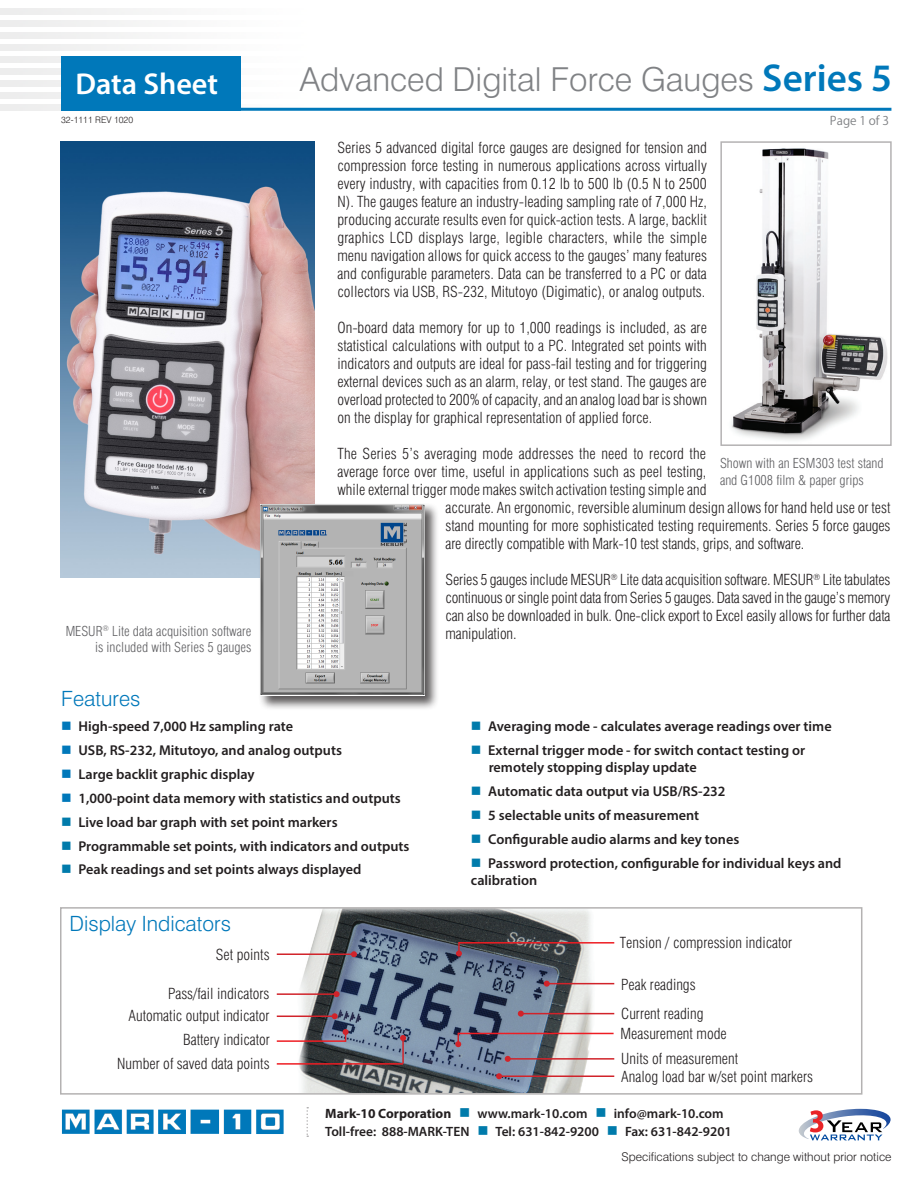
<style>
.page{position:relative;width:918px;height:1188px;background:#fff}
.page>*{position:absolute;margin:0;border:0;box-sizing:border-box;transform-origin:0 0}
.t1{font:300 33px "Swiss 721 BT";color:#808285}
.t2{font:600 30.3px "Myriad Pro";color:#fff}
.t3{font:300 21px "Swiss 721 BT";color:#0078ba}
.t4{font:300 condensed 15px/18px "Swiss 721 BT";color:#231f20;text-align:justify}
.t5{font:600 14.25px/17.1px "Myriad Pro";color:#231f20}
.t6{font:300 condensed 13.5px "Swiss 721 BT";color:#5f5f62}
.t7{font:600 13.5px/18px "Myriad Pro";color:#231f20}
.t8{font:300 12px "Swiss 721 BT";color:#231f20}
.t9{font:12px "Koz Go Pro";color:#808285}
.t10{font:300 9px "Swiss 721 BT";color:#231f20}
.s1{font-family:"Myriad Pro";font-weight:600;font-size:39px;color:#0078ba}
.s2{color:#0078ba}
.s3{color:#007bab}
.s4{font-weight:700}
</style>
<div class="page">
<img style="left:0;top:56px;width:241px;height:7px">
<img style="left:0;top:68px;width:241px;height:7px">
<img style="left:0;top:80px;width:241px;height:7px">
<img style="left:0;top:92px;width:241px;height:7px">
<img style="left:0;top:104px;width:311px;height:7px">
<hr style="left:61px;top:108px;width:830px;height:3px;background:#0078ba">
<div style="left:61px;top:56px;width:179px;height:55px;background:#0078ba"></div>
<svg style="left:306px;top:1107px;width:2px;height:30px"></svg>
<svg style="left:799px;top:1109px;width:92px;height:31px"></svg>
<img style="left:62px;top:1110px;width:222px;height:24px">
<img style="left:290px;top:910px;width:311px;height:182px">
<hr style="left:277px;top:1016px;width:58px;height:1px;background:#d1232a">
<svg style="left:332px;top:1013px;width:6px;height:6px"></svg>
<hr style="left:277px;top:993px;width:60px;height:2px;background:#d1232a">
<svg style="left:334px;top:991px;width:6px;height:6px"></svg>
<svg style="left:455px;top:1033px;width:6px;height:14px"></svg>
<svg style="left:456px;top:942px;width:6px;height:15px"></svg>
<hr style="left:499px;top:1076px;width:115px;height:1px;background:#d1232a">
<svg style="left:496px;top:1073px;width:6px;height:6px"></svg>
<hr style="left:508px;top:1058px;width:106px;height:2px;background:#d1232a">
<svg style="left:505px;top:1056px;width:6px;height:6px"></svg>
<hr style="left:458px;top:1033px;width:156px;height:1px;background:#ee1d23">
<hr style="left:459px;top:942px;width:155px;height:2px;background:#ee1d23">
<hr style="left:521px;top:1013px;width:93px;height:1px;background:#d1232a">
<svg style="left:518px;top:1011px;width:6px;height:6px"></svg>
<hr style="left:547px;top:983px;width:67px;height:1px;background:#d1232a">
<svg style="left:544px;top:981px;width:6px;height:6px"></svg>
<hr style="left:402px;top:1038px;width:2px;height:26px;background:#d1232a">
<svg style="left:400px;top:1035px;width:6px;height:6px"></svg>
<hr style="left:277px;top:1063px;width:126px;height:2px;background:#ee1d23">
<svg style="left:343px;top:1029px;width:6px;height:13px"></svg>
<hr style="left:277px;top:1040px;width:69px;height:2px;background:#ee1d23">
<hr style="left:277px;top:953px;width:77px;height:2px;background:#d1232a">
<svg style="left:351px;top:951px;width:6px;height:6px"></svg>
<img style="left:61px;top:141px;width:254px;height:436px">
<div style="left:259px;top:503px;width:180px;height:207px;background:#231f20;opacity:.75"></div>
<img style="left:260px;top:504px;width:164px;height:192px">
<img style="left:731px;top:148px;width:157px;height:292px">
<div style="left:720px;top:141px;width:172px;height:305px;border:2px solid #b4b2b3"></div>
<div style="left:60px;top:907px;width:802px;height:188px;border:2px solid #b4b2b2"></div>
<h2 class="t2" style="left:75px;top:64px;width:144px">Data Sheet</h2>
<p class="t10" style="left:61px;top:114px;width:73px">32-1111 REV 1020</p>
<p class="t6" style="left:66px;top:623px;width:187px">MESUR<sup>®</sup> Lite data acquisition software</p>
<p class="t6" style="left:95px;top:639px;width:158px">is included with Series 5 gauges</p>
<p class="t3" style="left:61px;top:686px;width:81px">Features</p>
<p class="t1" style="left:300px;top:60px;width:594px">Advanced Digital Force Gauges <span class="s1">Series 5</span></p>
<p class="t9" style="left:830px;top:113px;width:61px">Page 1 of 3</p>
<p class="t4" style="left:338px;top:139px;width:371px">Series 5 advanced digital force gauges are designed for tension and compression force testing in numerous applications across virtually every industry, with capacities from 0.12 lb to 500 lb (0.5 N to 2500<br>N). The gauges feature an industry-leading sampling rate of 7,000 Hz, producing accurate results even for quick-action tests. A large, backlit graphics LCD displays large, legible characters, while the simple menu navigation allows for quick access to the gauges’ many features and configurable parameters. Data can be transferred to a PC or data collectors via USB, RS-232, Mitutoyo (Digimatic), or analog outputs.</p>
<p class="t4" style="left:338px;top:319px;width:371px">On-board data memory for up to 1,000 readings is included, as are statistical calculations with output to a PC. Integrated set points with indicators and outputs are ideal for pass-fail testing and for triggering external devices such as an alarm, relay, or test stand. The gauges are overload protected to 200% of capacity, and an analog load bar is shown on the display for graphical representation of applied force.</p>
<p class="t4" style="left:338px;top:445px;width:370px">The Series 5’s averaging mode addresses the need to record the</p>
<p class="t4" style="left:338px;top:463px;width:371px">average force over time, useful in applications such as peel testing,</p>
<p class="t4" style="left:338px;top:481px;width:371px">while external trigger mode makes switch activation testing simple and</p>
<p class="t4" style="left:446px;top:499px;width:446px">accurate. An ergonomic, reversible aluminum design allows for hand held use or test</p>
<p class="t4" style="left:446px;top:517px;width:446px">stand mounting for more sophisticated testing requirements. Series 5 force gauges</p>
<p class="t4" style="left:446px;top:535px;width:360px">are directly compatible with Mark-10 test stands, grips, and software.</p>
<p class="t4" style="left:446px;top:571px;width:446px">Series 5 gauges include MESUR<sup>®</sup> Lite data acquisition software. MESUR<sup>®</sup> Lite tabulates continuous or single point data from Series 5 gauges. Data saved in the gauge’s memory can also be downloaded in bulk. One-click export to Excel easily allows for further data manipulation.</p>
<p class="t6" style="left:720px;top:455px;width:165px">Shown with an ESM303 test stand</p>
<p class="t6" style="left:720px;top:472px;width:145px">and G1008 film &amp; paper grips</p>
<p class="t5" style="left:61px;top:718px;width:234px"><span class="s2">■</span> High-speed 7,000 Hz sampling rate</p>
<p class="t5" style="left:61px;top:741px;width:282px"><span class="s2">■</span> USB, RS-232, Mitutoyo, and analog outputs</p>
<p class="t5" style="left:61px;top:765px;width:195px"><span class="s2">■</span> Large backlit graphic display</p>
<p class="t5" style="left:61px;top:789px;width:341px"><span class="s2">■</span> 1,000-point data memory with statistics and outputs</p>
<p class="t5" style="left:61px;top:813px;width:278px"><span class="s3">■</span> Live load bar graph with set point markers</p>
<p class="t5" style="left:61px;top:837px;width:350px"><span class="s3">■</span> Programmable set points, with indicators and outputs</p>
<p class="t5" style="left:61px;top:861px;width:302px"><span class="s3">■</span> Peak readings and set points always displayed</p>
<p class="t3" style="left:70px;top:911px;width:163px">Display Indicators</p>
<p class="t4" style="left:216px;top:946px;width:55px">Set points</p>
<p class="t4" style="left:168px;top:985px;width:103px">Pass/fail indicators</p>
<p class="t4" style="left:128px;top:1006px;width:143px">Automatic output indicator</p>
<p class="t4" style="left:183px;top:1030px;width:88px">Battery indicator</p>
<p class="t4" style="left:117px;top:1055px;width:154px">Number of saved data points</p>
<p class="t5" style="left:471px;top:718px;width:362px"><span class="s3">■</span> Averaging mode - calculates average readings over time</p>
<p class="t5" style="left:489px;top:741px;width:318px;text-indent:-18px"><span class="s3">■</span> External trigger mode - for switch contact testing or remotely stopping display update</p>
<p class="t5" style="left:471px;top:782px;width:256px"><span class="s3">■</span> Automatic data output via USB/RS-232</p>
<p class="t5" style="left:471px;top:806px;width:230px"><span class="s3">■</span> 5 selectable units of measurement</p>
<p class="t5" style="left:471px;top:830px;width:270px"><span class="s3">■</span> Configurable audio alarms and key tones</p>
<p class="t5" style="left:471px;top:854px;width:372px"><span class="s3">■</span> Password protection, configurable for individual keys and calibration</p>
<p class="t4" style="left:620px;top:933px;width:174px">Tension / compression indicator</p>
<p class="t4" style="left:621px;top:976px;width:76px">Peak readings</p>
<p class="t4" style="left:621px;top:1005px;width:84px">Current reading</p>
<p class="t4" style="left:621px;top:1025px;width:108px">Measurement mode</p>
<p class="t4" style="left:621px;top:1068px;width:193px">Analog load bar w/set point markers</p>
<p class="t4" style="left:621px;top:1050px;width:118px">Units of measurement</p>
<p class="t7" style="left:325px;top:1104px;width:408px"><span class="s4">Mark-10 Corporation</span> <span class="s3">■</span> www.mark-10.com <span class="s3">■</span> info@mark-10.com<br>Toll-free: 888-MARK-TEN <span class="s3">■</span> Tel: 631-842-9200 <span class="s3">■</span> Fax: 631-842-9201</p>
<p class="t8" style="left:622px;top:1149px;width:271px">Specifications subject to change without prior notice</p>
</div>
